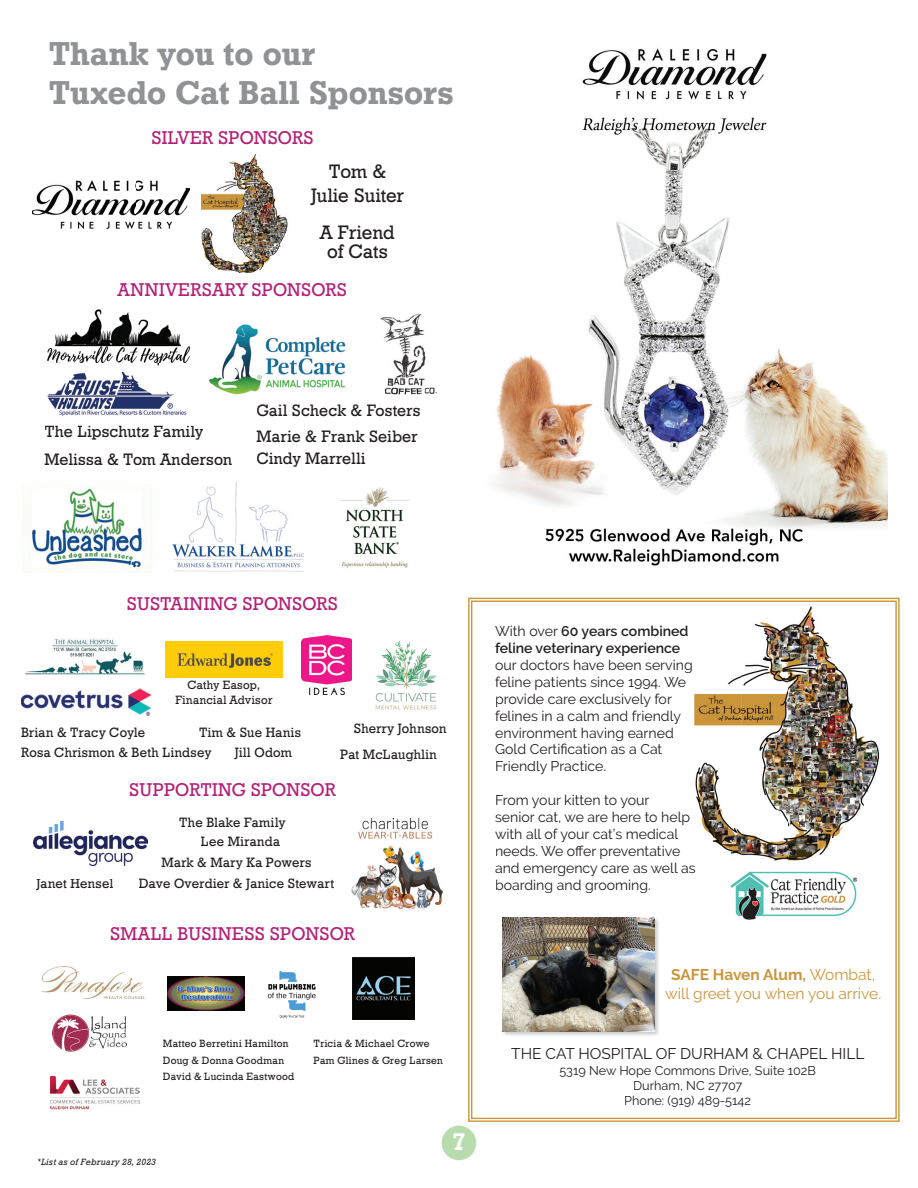
<style>
.page{position:relative;width:918px;height:1188px;background:#fff}
.page>*{position:absolute;margin:0;border:0;box-sizing:border-box;transform-origin:0 0}
.t1{font:33px/39px "Geometric Slab 712 BT Bold A";letter-spacing:.01em;color:#919295}
.t2{font:24px "Geometric Slab 712 BT Bold A";color:#fff}
.t3{font:19.5px/24.3px "Geometric Slab 712 BT Medium A";letter-spacing:.005em;color:#231f20;text-align:center}
.t4{font:18.45px "Geometric Slab 712 BT Medium A";letter-spacing:.01em;color:#b41f76}
.t5{font:16.5px "Geometric Slab 712 BT Medium A";letter-spacing:.015em;color:#231f20}
.t6{font:15.45px/18.6px "Raleway";color:#cb953b;text-align:center}
.t7{font:15.45px "Raleway";color:#231f20}
.t8{font:14.1px/17px "Raleway";color:#231f20}
.t9{font:600 14.1px/17px "Raleway";color:#231f20}
.t10{font:13.5px "Geometric Slab 712 BT Medium A";letter-spacing:.025em;color:#231f20}
.t11{font:12.75px/15.3px "Raleway";color:#231f20;text-align:center}
.t12{font:12px/14.4px "Geometric Slab 712 BT Medium A";letter-spacing:.03em;color:#231f20;text-align:center}
.t13{font:10.5px/16.5px "Geometric Slab 712 BT Medium A";letter-spacing:.03em;color:#231f20}
.t14{font:9px "Geometric Slab 712 BT Medium Ital A";letter-spacing:.025em;color:#231f20}
.s1{font-weight:400}
.s2{font-weight:700}
</style>
<div class="page">
<img style="left:494px;top:48px;width:394px;height:518px">
<svg style="left:468px;top:597px;width:432px;height:525px"></svg>
<div style="left:442px;top:1126px;width:34px;height:34px;background:#b8dcae;border-radius:50%"></div>
<img style="left:202px;top:154px;width:86px;height:118px">
<img style="left:32px;top:181px;width:157px;height:48px">
<img style="left:380px;top:314px;width:57px;height:81px">
<img style="left:45px;top:380px;width:25px;height:46px">
<img style="left:70px;top:372px;width:122px;height:54px">
<img style="left:47px;top:309px;width:144px;height:55px">
<img style="left:209px;top:324px;width:137px;height:71px">
<img style="left:45px;top:426px;width:147px;height:1px">
<img style="left:23px;top:488px;width:129px;height:85px">
<img style="left:173px;top:483px;width:131px;height:88px">
<img style="left:340px;top:487px;width:69px;height:81px">
<img style="left:26px;top:639px;width:118px;height:35px">
<img style="left:302px;top:635px;width:50px;height:59px">
<img style="left:21px;top:689px;width:130px;height:26px">
<img style="left:166px;top:641px;width:117px;height:36px">
<img style="left:375px;top:640px;width:62px;height:70px">
<img style="left:34px;top:822px;width:114px;height:43px">
<img style="left:351px;top:817px;width:92px;height:92px">
<img style="left:52px;top:1014px;width:74px;height:38px">
<img style="left:42px;top:967px;width:102px;height:32px">
<img style="left:168px;top:977px;width:76px;height:34px">
<img style="left:267px;top:971px;width:49px;height:48px">
<img style="left:50px;top:1076px;width:90px;height:34px">
<img style="left:352px;top:957px;width:62px;height:62px">
<h1 class="t1" style="left:50px;top:34px;width:406px">Thank you to our<br>Tuxedo Cat Ball Sponsors</h1>
<h3 class="t4" style="left:151px;top:127px;width:164px">SILVER SPONSORS</h3>
<h3 class="t3" style="left:311px;top:158px;width:94px">Tom &amp;<br>Julie Suiter</h3>
<h3 class="t3" style="left:320px;top:223px;width:76px;line-height:18.3px">A Friend of Cats</h3>
<h3 class="t4" style="left:118px;top:278px;width:231px">ANNIVERSARY SPONSORS</h3>
<p class="t5" style="left:44px;top:421px;width:160px">The Lipschutz Family</p>
<p class="t5" style="left:44px;top:449px;width:189px">Melissa &amp; Tom Anderson</p>
<p class="t5" style="left:256px;top:400px;width:166px">Gail Scheck &amp; Fosters</p>
<p class="t5" style="left:256px;top:449px;width:110px">Cindy Marrelli</p>
<p class="t5" style="left:256px;top:426px;width:163px">Marie &amp; Frank Seiber</p>
<h3 class="t4" style="left:127px;top:592px;width:213px">SUSTAINING SPONSORS</h3>
<p class="t10" style="left:21px;top:724px;width:126px">Brian &amp; Tracy Coyle</p>
<p class="t12" style="left:175px;top:678px;width:98px">Cathy Easop,<br>Financial Advisor</p>
<p class="t10" style="left:199px;top:724px;width:103px">Tim &amp; Sue Hanis</p>
<p class="t10" style="left:354px;top:720px;width:94px">Sherry Johnson</p>
<p class="t10" style="left:21px;top:744px;width:192px">Rosa Chrismon &amp; Beth Lindsey</p>
<p class="t10" style="left:235px;top:744px;width:59px">Jill Odom</p>
<p class="t10" style="left:340px;top:746px;width:98px">Pat McLaughlin</p>
<h3 class="t4" style="left:129px;top:778px;width:208px">SUPPORTING SPONSOR</h3>
<p class="t10" style="left:179px;top:814px;width:108px">The Blake Family</p>
<p class="t10" style="left:201px;top:833px;width:81px">Lee Miranda</p>
<p class="t10" style="left:36px;top:875px;width:78px">Janet Hensel</p>
<p class="t10" style="left:161px;top:854px;width:151px">Mark &amp; Mary Ka Powers</p>
<p class="t10" style="left:139px;top:875px;width:197px">Dave Overdier &amp; Janice Stewart</p>
<h3 class="t4" style="left:110px;top:922px;width:246px">SMALL BUSINESS SPONSOR</h3>
<p class="t13" style="left:163px;top:1035px;width:133px">Matteo Berretini Hamilton<br>Doug &amp; Donna Goodman<br>David &amp; Lucinda Eastwood</p>
<p class="t13" style="left:314px;top:1035px;width:131px">Tricia &amp; Michael Crowe<br>Pam Glines &amp; Greg Larsen</p>
<p class="t14" style="left:37px;top:1156px;width:120px">*List as of February 28, 2023</p>
<h2 class="t2" style="left:453px;top:1126px;width:14px">7</h2>
<p class="t9" style="left:495px;top:623px;width:195px"><span class="s1">With over</span> 60 years combined feline veterinary experience</p>
<p class="t8" style="left:495px;top:656px;width:199px">our doctors have been serving feline patients since 1994. We provide care exclusively for felines in a calm and friendly environment having earned<br>Gold Certification as a Cat<br>Friendly Practice.</p>
<p class="t8" style="left:495px;top:792px;width:202px">From your kitten to your<br>senior cat, we are here to help with all of your cat’s medical needs. We offer preventative and emergency care as well as boarding and grooming.</p>
<p class="t6" style="left:665px;top:965px;width:218px"><span class="s2">SAFE Haven Alum,</span> Wombat, will greet you when you arrive.</p>
<p class="t7" style="left:511px;top:1045px;width:355px">THE CAT HOSPITAL OF DURHAM &amp; CHAPEL HILL</p>
<p class="t11" style="left:559px;top:1062px;width:258px">5319 New Hope Commons Drive, Suite 102B<br>Durham, NC 27707<br>Phone: (919) 489-5142</p>
</div>
